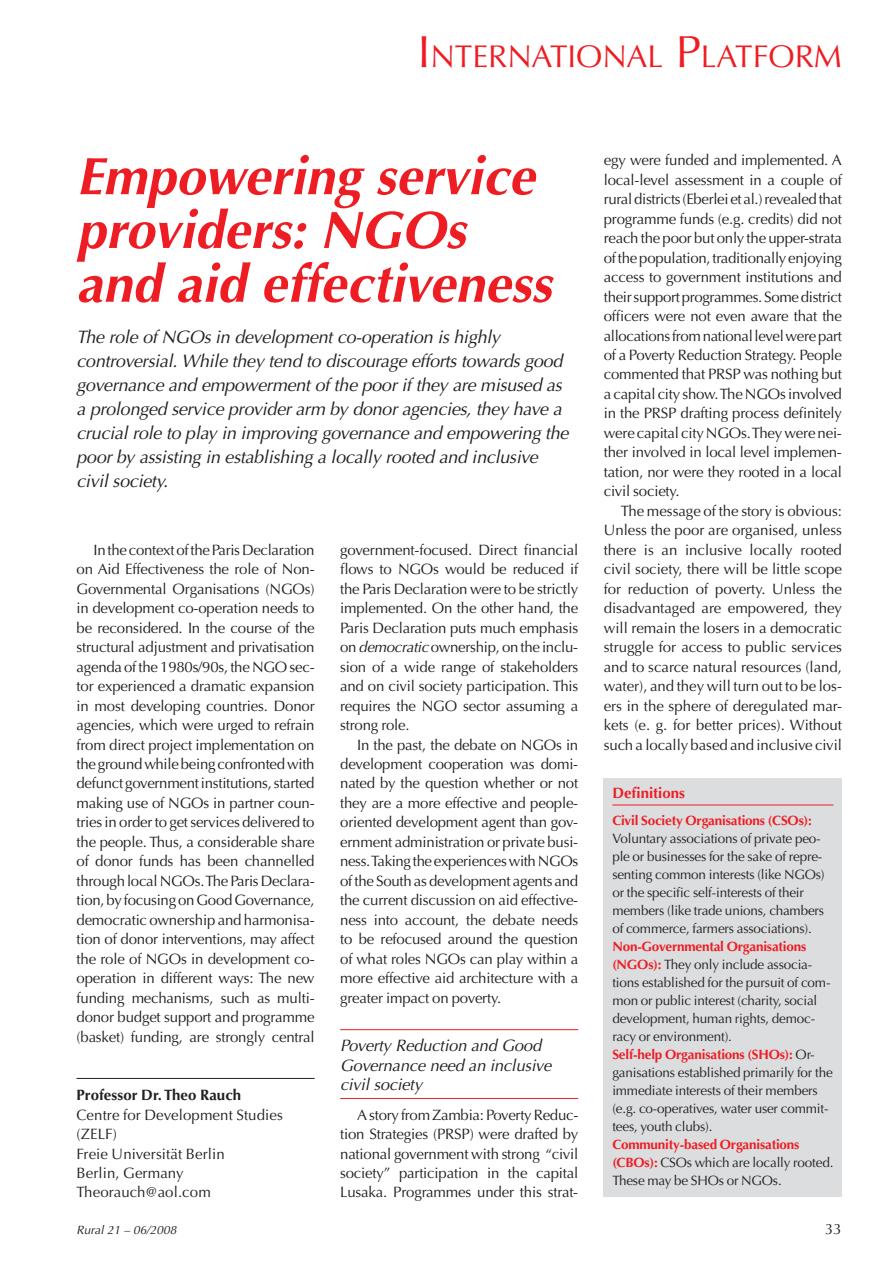
<style>
.page{position:relative;width:893px;height:1263px;background:#fff}
.page>*{position:absolute;margin:0;border:0;box-sizing:border-box;transform-origin:0 0}
.t1{font:italic 700 52.5px/53.7px "Optima";color:#ee1d23}
.t2{font:31.5px "Optima";color:#ee1d23}
.t3{font:italic 18px/24px "Optima";letter-spacing:-.015em;color:#231f20}
.t4{font:italic 16.5px/19.5px "Optima";letter-spacing:-.01em;color:#231f20}
.t5{font:15px/19.5px "Optima";letter-spacing:-.015em;color:#231f20;text-align:justify}
.t6{font:15px/19.5px "Optima";letter-spacing:.005em;color:#231f20}
.t7{font:700 15px "Optima";letter-spacing:.005em;color:#231f20}
.t8{font:700 15px "Optima";color:#ee1d23}
.t9{font:13.5px/18px "Optima";letter-spacing:-.015em;color:#231f20}
.t10{font:700 13.5px "Optima";letter-spacing:-.015em;color:#ee1d23}
.t11{font:italic 12px "Optima";color:#231f20}
.s1{font-size:45px}
.s2{font-style:italic}
.s3{font-weight:700;color:#ee1d23}
</style>
<div class="page">
<hr style="left:340px;top:1029px;width:238px;height:1px;background:#ee1d23">
<hr style="left:340px;top:1098px;width:238px;height:1px;background:#ee1d23">
<hr style="left:77px;top:1078px;width:238px;height:1px;background:#231f20">
<div style="left:604px;top:779px;width:238px;height:418px;background:#dcdddf"></div>
<hr style="left:612px;top:804px;width:221px;height:1px;background:#ee1d23">
<h2 class="t2" style="left:418px;top:43px;width:426px"><span class="s1">I</span>NTERNATIONAL <span class="s1">P</span>LATFORM</h2>
<h1 class="t1" style="left:77px;top:155px;width:476px">Empowering service providers: NGOs and aid effectiveness</h1>
<p class="t3" style="left:77px;top:326px;width:494px">The role of NGOs in development co-operation is highly controversial. While they tend to discourage efforts towards good governance and empowerment of the poor if they are misused as a prolonged service provider arm by donor agencies, they have a crucial role to play in improving governance and empowering the poor by assisting in establishing a locally rooted and inclusive civil society.</p>
<p class="t5" style="left:77px;top:541px;width:240px;text-indent:17px">In the context of the Paris Declaration on Aid Effectiveness the role of Non-Governmental Organisations (NGOs) in development co-operation needs to be reconsidered. In the course of the structural adjustment and privatisation agenda of the 1980s/90s, the NGO sec&shy;tor experienced a dramatic expansion in most developing countries. Donor agencies, which were urged to refrain from direct project implementation on the ground while being confronted with defunct government institutions, started making use of NGOs in partner coun&shy;tries in order to get services delivered to the people. Thus, a considerable share of donor funds has been channelled through local NGOs. The Paris Declara&shy;tion, by focusing on Good Governance, democratic ownership and harmonisa&shy;tion of donor interventions, may affect the role of NGOs in development co&shy;operation in different ways: The new funding mechanisms, such as multi&shy;donor budget support and programme (basket) funding, are strongly central</p>
<p class="t5" style="left:340px;top:541px;width:240px">government-focused. Direct financial flows to NGOs would be reduced if the Paris Declaration were to be strictly implemented. On the other hand, the Paris Declaration puts much emphasis on <span class="s2">democratic</span> ownership, on the inclu&shy;sion of a wide range of stakeholders and on civil society participation. This requires the NGO sector assuming a strong role.</p>
<p class="t5" style="left:340px;top:736px;width:240px;text-indent:17px">In the past, the debate on NGOs in development cooperation was domi&shy;nated by the question whether or not they are a more effective and people&shy;oriented development agent than gov&shy;ernment administration or private busi&shy;ness. Taking the experiences with NGOs of the South as development agents and the current discussion on aid effective&shy;ness into account, the debate needs to be refocused around the question of what roles NGOs can play within a more effective aid architecture with a greater impact on poverty.</p>
<p class="t4" style="left:340px;top:1038px;width:213px">Poverty Reduction and Good<br>Governance need an inclusive civil society</p>
<p class="t5" style="left:340px;top:1106px;width:240px;text-indent:17px">A story from Zambia: Poverty Reduc&shy;tion Strategies (PRSP) were drafted by national government with strong “civil society” participation in the capital Lusaka. Programmes under this strat-</p>
<p class="t7" style="left:77px;top:1089px;width:166px">Professor Dr. Theo Rauch</p>
<p class="t6" style="left:77px;top:1106px;width:208px">Centre for Development Studies (ZELF)<br>Freie Universität Berlin<br>Berlin, Germany<br>Theorauch@aol.com</p>
<p class="t5" style="left:604px;top:152px;width:240px">egy were funded and implemented. A local-level assessment in a couple of rural districts (Eberlei et al.) revealed that programme funds (e.g. credits) did not reach the poor but only the upper-strata of the population, traditionally enjoying access to government institutions and their support programmes. Some district officers were not even aware that the allocations from national level were part of a Poverty Reduction Strategy. People commented that PRSP was nothing but a capital city show. The NGOs involved in the PRSP drafting process definitely were capital city NGOs. They were nei&shy;ther involved in local level implemen&shy;tation, nor were they rooted in a local civil society.</p>
<p class="t5" style="left:604px;top:502px;width:240px;text-indent:17px">The message of the story is obvious:<br>Unless the poor are organised, unless there is an inclusive locally rooted civil society, there will be little scope for reduction of poverty. Unless the disadvantaged are empowered, they will remain the losers in a democratic struggle for access to public services and to scarce natural resources (land, water), and they will turn out to be los&shy;ers in the sphere of deregulated mar&shy;kets (e. g. for better prices). Without such a locally based and inclusive civil</p>
<p class="t8" style="left:612px;top:787px;width:74px">Definitions</p>
<p class="t10" style="left:612px;top:814px;width:201px">Civil Society Organisations (CSOs):</p>
<p class="t9" style="left:612px;top:830px;width:214px">Voluntary associations of private peo&shy;ple or businesses for the sake of repre&shy;senting common interests (like NGOs) or the specific self-interests of their members (like trade unions, chambers of commerce, farmers associations).</p>
<p class="t9" style="left:612px;top:938px;width:222px"><span class="s3">Non-Governmental Organisations (NGOs):</span> They only include associa&shy;tions established for the pursuit of com&shy;mon or public interest (charity, social development, human rights, democ&shy;racy or environment).<br><span class="s3">Self-help Organisations (SHOs):</span> Or&shy;ganisations established primarily for the immediate interests of their members (e.g. co-operatives, water user commit&shy;tees, youth clubs).</p>
<p class="t9" style="left:612px;top:1136px;width:223px"><span class="s3">Community-based Organisations (CBOs):</span> CSOs which are locally rooted.<br>These may be SHOs or NGOs.</p>
<p class="t11" style="left:77px;top:1224px;width:101px">Rural 21 – 06/2008</p>
<p class="t5" style="left:825px;top:1220px;width:18px">33</p>
</div>
